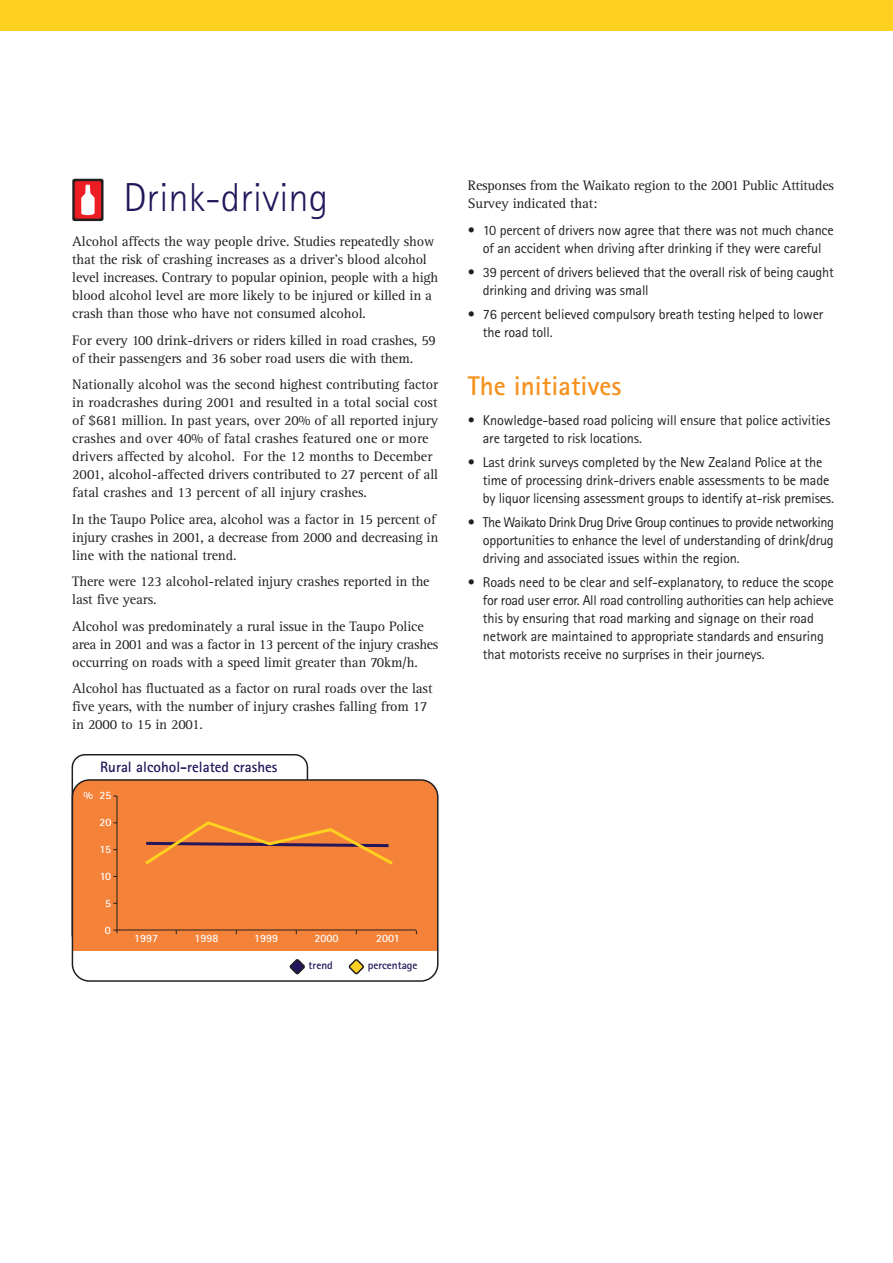
<style>
.page{position:relative;width:893px;height:1263px;background:#fff}
.page>*{position:absolute;margin:0;border:0;box-sizing:border-box;transform-origin:0 0}
.t1{font:300 40.5px "Rotis Sans Serif";color:#24165a}
.t2{font:700 27px "Rotis Sans Serif";color:#f6911e}
.t3{font:700 15px "Rotis Sans Serif";color:#24165a}
.t4{font:14.25px/18px "Rotis Serif";letter-spacing:-.01em;color:#231f20}
.t5{font:14.25px/18px "Rotis Sans Serif";letter-spacing:-.01em;color:#231f20}
.t6{font:700 11.25px "Rotis Sans Serif";color:#fff}
.t7{font:700 11.25px "Rotis Sans Serif";color:#24165a}
</style>
<div class="page">
<div style="left:0;top:0;width:892px;height:30px;background:#fed020"></div>
<div style="left:72px;top:754px;width:236px;height:194px;background:#fff;border:2px solid #231f20;border-radius:13px"></div>
<div style="left:72px;top:780px;width:366px;height:201px;background:#f48238;border-radius:17px"></div>
<div style="left:72px;top:952px;width:366px;height:29px;background:#fff"></div>
<div style="left:72px;top:779px;width:366px;height:203px;border:2px solid #231f20;border-radius:17px"></div>
<hr style="left:117px;top:930px;width:299px;height:1px;background:#231f20">
<svg style="left:289px;top:959px;width:16px;height:16px"></svg>
<svg style="left:348px;top:959px;width:16px;height:16px"></svg>
<hr style="left:117px;top:796px;width:1px;height:137px;background:#231f20">
<svg style="left:72px;top:179px;width:31px;height:42px"></svg>
<div style="left:75px;top:181px;width:26px;height:38px;background:#ee1d23;border-radius:2px"></div>
<svg style="left:81px;top:185px;width:14px;height:30px"></svg>
<svg style="left:145px;top:821px;width:248px;height:44px"></svg>
<h1 class="t1" style="left:123px;top:183px;width:206px">Drink-driving</h1>
<p class="t4" style="left:72px;top:234px;width:367px">Alcohol affects the way people drive. Studies repeatedly show that the risk of crashing increases as a driver’s blood alcohol level increases. Contrary to popular opinion, people with a high blood alcohol level are more likely to be injured or killed in a crash than those who have not consumed alcohol.</p>
<p class="t4" style="left:72px;top:332px;width:365px">For every 100 drink-drivers or riders killed in road crashes, 59 of their passengers and 36 sober road users die with them.</p>
<p class="t4" style="left:72px;top:377px;width:367px">Nationally alcohol was the second highest contributing factor in roadcrashes during 2001 and resulted in a total social cost of $681 million. In past years, over 20% of all reported injury crashes and over 40% of fatal crashes featured one or more drivers affected by alcohol. For the 12 months to December 2001, alcohol-affected drivers contributed to 27 percent of all fatal crashes and 13 percent of all injury crashes.</p>
<p class="t4" style="left:72px;top:511px;width:367px">In the Taupo Police area, alcohol was a factor in 15 percent of injury crashes in 2001, a decrease from 2000 and decreasing in line with the national trend.</p>
<p class="t4" style="left:72px;top:574px;width:359px">There were 123 alcohol-related injury crashes reported in the last five years.</p>
<p class="t4" style="left:72px;top:618px;width:367px">Alcohol was predominately a rural issue in the Taupo Police area in 2001 and was a factor in 13 percent of the injury crashes occurring on roads with a speed limit greater than 70km/h.</p>
<p class="t4" style="left:72px;top:681px;width:361px">Alcohol has fluctuated as a factor on rural roads over the last five years, with the number of injury crashes falling from 17 in 2000 to 15 in 2001.</p>
<p class="t3" style="left:100px;top:762px;width:179px">Rural alcohol-related crashes</p>
<p class="t6" style="left:84px;top:791px;width:29px">% 25</p>
<p class="t6" style="left:99px;top:818px;width:13px">20</p>
<p class="t6" style="left:99px;top:845px;width:13px">15</p>
<p class="t6" style="left:100px;top:872px;width:13px">10</p>
<p class="t6" style="left:105px;top:899px;width:8px">5</p>
<p class="t6" style="left:105px;top:926px;width:8px">0</p>
<p class="t6" style="left:134px;top:934px;width:26px">1997</p>
<p class="t6" style="left:194px;top:934px;width:26px">1998</p>
<p class="t6" style="left:254px;top:934px;width:26px">1999</p>
<p class="t6" style="left:314px;top:934px;width:26px">2000</p>
<p class="t6" style="left:376px;top:934px;width:25px">2001</p>
<p class="t7" style="left:308px;top:961px;width:26px">trend</p>
<p class="t7" style="left:368px;top:961px;width:51px">percentage</p>
<p class="t4" style="left:468px;top:178px;width:367px">Responses from the Waikato region to the 2001 Public Attitudes<br>Survey indicated that:</p>
<p class="t5" style="left:468px;top:222px;width:367px;text-align:center">• 10 percent of drivers now agree that there was not much chance of an accident when driving after drinking if they were careful</p>
<p class="t5" style="left:483px;top:264px;width:352px;text-indent:-15px">• 39 percent of drivers believed that the overall risk of being caught drinking and driving was small</p>
<p class="t5" style="left:483px;top:306px;width:342px;text-indent:-15px">• 76 percent believed compulsory breath testing helped to lower the road toll.</p>
<h2 class="t2" style="left:468px;top:377px;width:155px">The initiatives</h2>
<p class="t5" style="left:483px;top:412px;width:349px;text-indent:-15px">• Knowledge-based road policing will ensure that police activities are targeted to risk locations.</p>
<p class="t5" style="left:483px;top:454px;width:352px;text-indent:-15px">• Last drink surveys completed by the New Zealand Police at the time of processing drink-drivers enable assessments to be made by liquor licensing assessment groups to identify at-risk premises.</p>
<p class="t5" style="left:483px;top:514px;width:352px;text-align:justify;text-indent:-15px">• The Waikato Drink Drug Drive Group continues to provide networking opportunities to enhance the level of understanding of drink/drug driving and associated issues within the region.</p>
<p class="t5" style="left:483px;top:574px;width:352px;text-indent:-15px">• Roads need to be clear and self-explanatory, to reduce the scope for road user error. All road controlling authorities can help achieve this by ensuring that road marking and signage on their road network are maintained to appropriate standards and ensuring that motorists receive no surprises in their journeys.</p>
</div>
